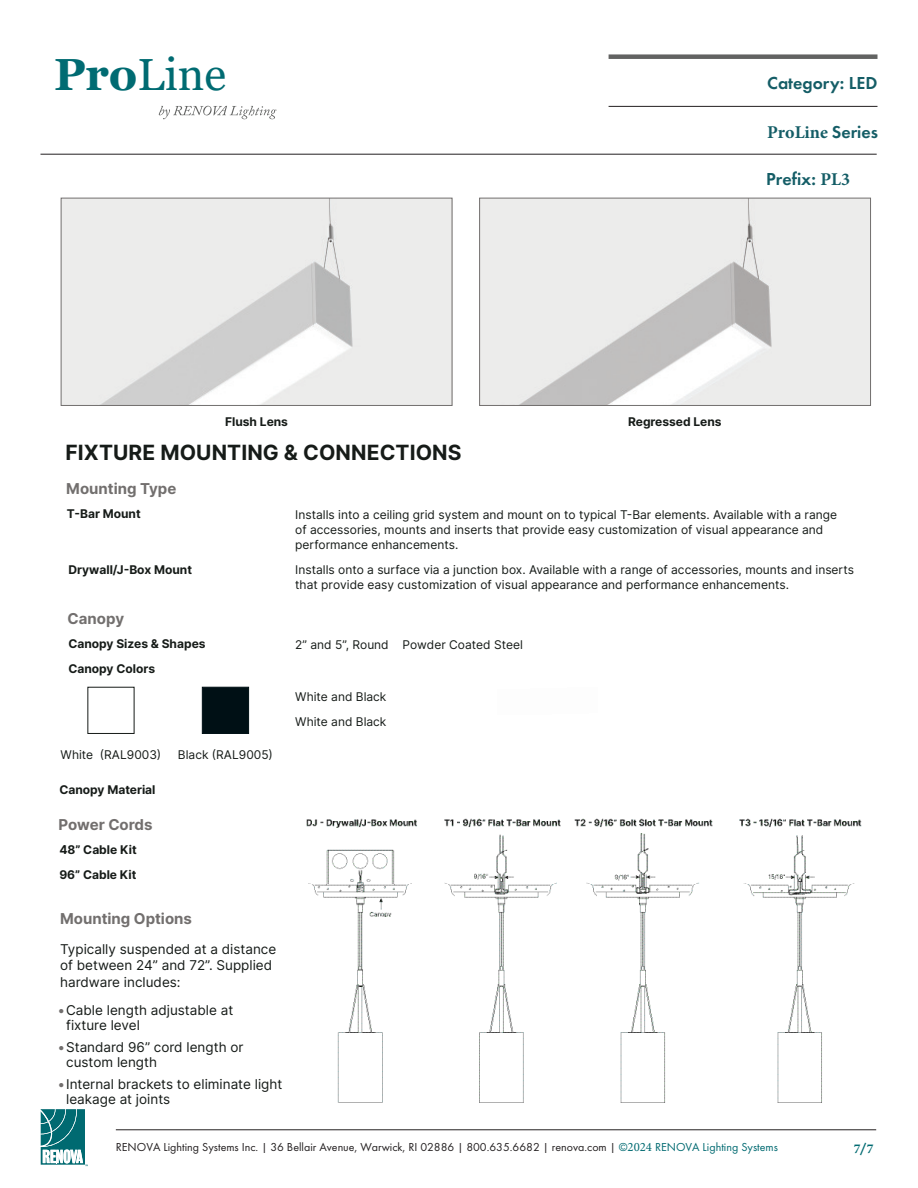
<style>
.page{position:relative;width:918px;height:1188px;background:#fff}
.page>*{position:absolute;margin:0;border:0;box-sizing:border-box;transform-origin:0 0}
.t1{font:45px "Georgia";color:#006b72}
.t2{font:700 21px "Inter";letter-spacing:.005em;color:#161b18}
.t3{font:600 18px "Futura T";color:#145d66}
.t4{font:700 18px "Minion Pro";color:#145d66}
.t5{font:700 15px "Inter";color:#726f6e}
.t6{font:13.5px/15px "Inter";color:#161b18}
.t7{font:700 13.5px "Minion Pro";color:#006a71}
.t8{font:12px/15px "Inter";color:#161b18}
.t9{font:700 12px/25.2px "Inter";color:#161b18}
.t10{font:12px "Futura T";color:#231f20}
.s1{font-weight:700}
.s2{font-family:"Futura T";font-weight:600}
.s3{font-family:"Minion Pro";font-weight:700}
.s4{font-weight:800;color:#726f6e}
.s5{color:#006a71}
.s6{font-family:"Minion Pro";font-size:12.75px;color:#006a71}
</style>
<div class="page">
<svg style="left:159px;top:106px;width:118px;height:13px"></svg>
<hr style="left:609px;top:106px;width:269px;height:1px;background:#231f20">
<div style="left:609px;top:54px;width:269px;height:5px;background:#626362"></div>
<hr style="left:40px;top:154px;width:837px;height:1px;background:#231f20">
<svg style="left:41px;top:1109px;width:47px;height:57px"></svg>
<hr style="left:116px;top:1129px;width:760px;height:1px;background:#231f20">
<img style="left:63px;top:200px;width:387px;height:204px">
<div style="left:61px;top:198px;width:391px;height:208px;border:1px solid #726f6e"></div>
<img style="left:481px;top:200px;width:388px;height:204px">
<div style="left:479px;top:198px;width:392px;height:208px;border:1px solid #726f6e"></div>
<div style="left:202px;top:687px;width:47px;height:47px;background:#001015;border:1px solid #001015"></div>
<img style="left:307px;top:818px;width:555px;height:285px">
<h1 class="t1" style="left:54px;top:48px;width:174px"><span class="s1">Pro</span>Line</h1>
<h3 class="t3" style="left:767px;top:73px;width:112px">Category: LED</h3>
<h3 class="t4" style="left:767px;top:120px;width:112px">ProLine <span class="s2">Series</span></h3>
<h3 class="t3" style="left:766px;top:168px;width:85px">Prefix: <span class="s3">PL3</span></h3>
<p class="t9" style="left:225px;top:409px;width:64px">Flush Lens</p>
<p class="t9" style="left:628px;top:409px;width:95px">Regressed Lens</p>
<h2 class="t2" style="left:66px;top:437px;width:397px">FIXTURE MOUNTING &amp; CONNECTIONS</h2>
<p class="t5" style="left:66px;top:478px;width:112px">Mounting Type</p>
<p class="t8" style="left:295px;top:507px;width:543px">Installs into a ceiling grid system and mount on to typical T-Bar elements. Available with a range of accessories, mounts and inserts that provide easy customization of visual appearance and performance enhancements.</p>
<p class="t8" style="left:295px;top:562px;width:560px">Installs onto a surface via a junction box. Available with a range of accessories, mounts and inserts that provide easy customization of visual appearance and performance enhancements.</p>
<p class="t9" style="left:67px;top:501px;width:75px">T-Bar Mount</p>
<p class="t9" style="left:68px;top:556px;width:125px">Drywall/J-Box Mount</p>
<p class="t5" style="left:68px;top:607px;width:58px">Canopy</p>
<p class="t9" style="left:68px;top:631px;width:139px">Canopy Sizes &amp; Shapes<br>Canopy Colors</p>
<p class="t8" style="left:295px;top:637px;width:229px">2” and 5”, Round Powder Coated Steel</p>
<p class="t8" style="left:61px;top:747px;width:102px">White (RAL9003)</p>
<p class="t8" style="left:178px;top:747px;width:97px">Black (RAL9005)</p>
<p class="t9" style="left:59px;top:777px;width:98px">Canopy Material</p>
<p class="t5" style="left:59px;top:813px;width:95px">Power Cords</p>
<p class="t9" style="left:59px;top:837px;width:79px">48” Cable Kit<br>96” Cable Kit</p>
<p class="t5" style="left:60px;top:907px;width:133px">Mounting Options</p>
<p class="t6" style="left:60px;top:940px;width:218px;line-height:16.5px">Typically suspended at a distance of between 24” and 72”. Supplied hardware includes:</p>
<p class="t6" style="left:66px;top:1002px;width:169px;text-indent:-8px"><span class="s4">•</span> Cable length adjustable at fixture level</p>
<p class="t6" style="left:66px;top:1039px;width:179px;text-indent:-8px"><span class="s4">•</span> Standard 96” cord length or custom length</p>
<p class="t6" style="left:66px;top:1076px;width:218px;text-indent:-8px"><span class="s4">•</span> Internal brackets to eliminate light leakage at joints</p>
<p class="t8" style="left:295px;top:683px;width:93px;line-height:25.2px">White and Black<br>White and Black</p>
<p class="t10" style="left:116px;top:1140px;width:664px">RENOVA Lighting Systems Inc. | 36 Bellair Avenue, Warwick, RI 02886 | 800.635.6682 | renova.com | <span class="s5">©</span><span class="s6">2024</span> <span class="s5">RENOVA Lighting Systems</span></p>
<p class="t7" style="left:854px;top:1139px;width:21px">7<span class="s2">/</span>7</p>
</div>
